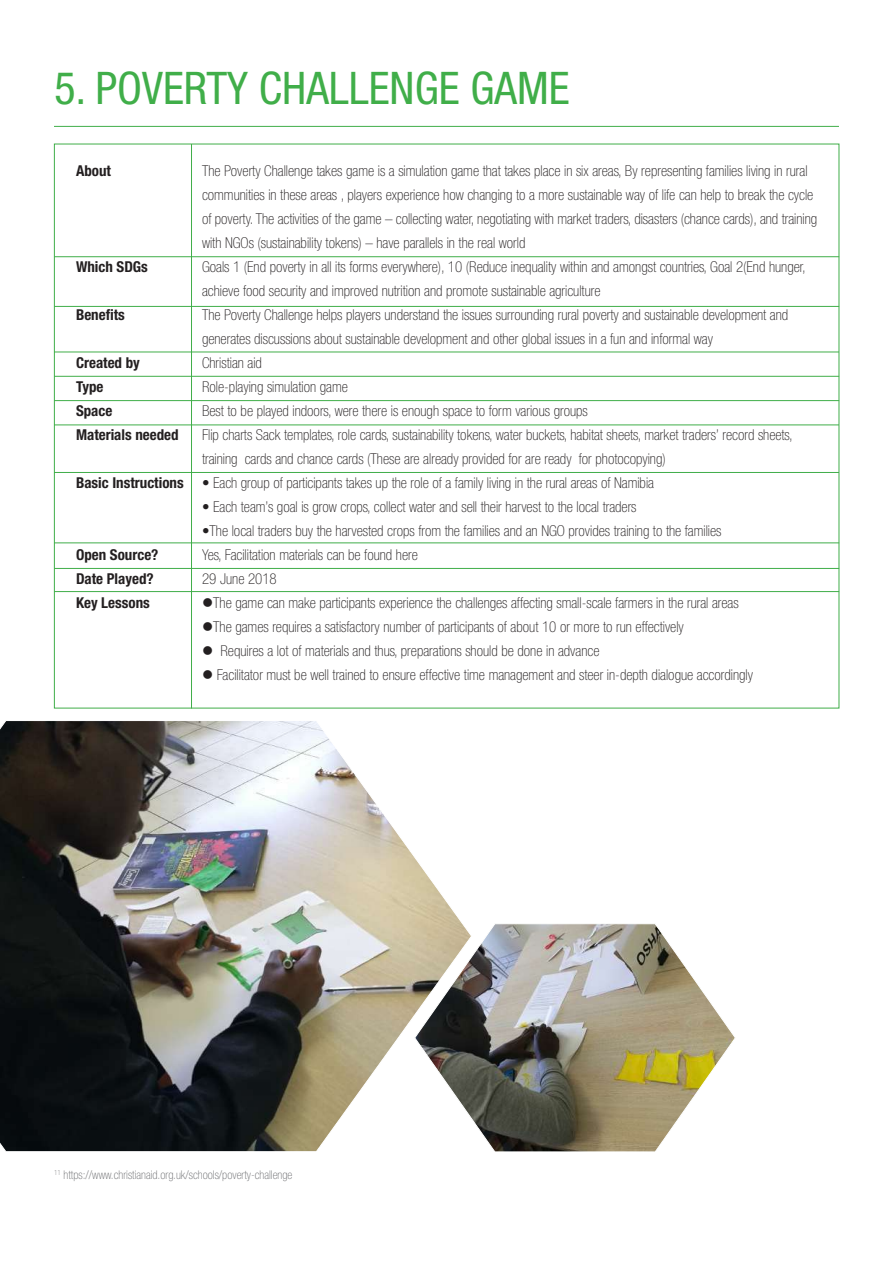
<style>
.page{position:relative;width:893px;height:1263px;background:#fff}
.page>*{position:absolute;margin:0;border:0;box-sizing:border-box;transform-origin:0 0}
.t1{font:condensed 45px "Helvetica Neue LT Std";color:#40ae49}
.t2{font:100 condensed 15px/24px "Helvetica Neue LT Std";color:#231f20}
.t3{font:700 condensed 15px "Helvetica Neue LT Std";color:#231f20}
.t4{font:100 condensed 12px "Helvetica Neue LT Std";color:#6c6d70}
.s1{font-weight:700}
</style>
<div class="page">
<hr style="left:54px;top:126px;width:785px;height:1px;background:#40ae49">
<hr style="left:191px;top:144px;width:1px;height:564px;background:#40ae49">
<hr style="left:54px;top:256px;width:785px;height:1px;background:#40ae49">
<hr style="left:54px;top:306px;width:785px;height:1px;background:#40ae49">
<hr style="left:54px;top:352px;width:785px;height:1px;background:#40ae49">
<hr style="left:54px;top:376px;width:785px;height:1px;background:#40ae49">
<hr style="left:54px;top:400px;width:785px;height:1px;background:#40ae49">
<img style="left:0;top:721px;width:462px;height:431px">
<img style="left:414px;top:923px;width:321px;height:229px">
<hr style="left:54px;top:424px;width:785px;height:1px;background:#40ae49">
<hr style="left:54px;top:542px;width:785px;height:1px;background:#40ae49">
<hr style="left:54px;top:472px;width:785px;height:1px;background:#40ae49">
<hr style="left:54px;top:568px;width:785px;height:1px;background:#40ae49">
<hr style="left:54px;top:591px;width:785px;height:1px;background:#40ae49">
<h1 class="t1" style="left:54px;top:62px;width:517px">5. POVERTY CHALLENGE GAME</h1>
<p class="t3" style="left:76px;top:162px;width:36px">About</p>
<p class="t2" style="left:202px;top:159px;width:617px">The Poverty Challenge takes game is a simulation game that takes place in six areas, By representing families living in rural communities in these areas , players experience how changing to a more sustainable way of life can help to break the cycle of poverty. The activities of the game – collecting water, negotiating with market traders, disasters (chance cards), and training with NGOs (sustainability tokens) – have parallels in the real world</p>
<p class="t3" style="left:76px;top:258px;width:73px">Which SDGs</p>
<p class="t2" style="left:202px;top:255px;width:605px">Goals 1 (End poverty in all its forms everywhere), 10 (Reduce inequality within and amongst countries, Goal 2(End hunger, achieve food security and improved nutrition and promote sustainable agriculture</p>
<p class="t3" style="left:76px;top:306px;width:50px">Benefits</p>
<p class="t2" style="left:202px;top:303px;width:588px">The Poverty Challenge helps players understand the issues surrounding rural poverty and sustainable development and generates discussions about sustainable development and other global issues in a fun and informal way</p>
<p class="t3" style="left:76px;top:354px;width:65px">Created by</p>
<p class="t2" style="left:202px;top:351px;width:61px">Christian aid</p>
<p class="t3" style="left:76px;top:378px;width:29px">Type</p>
<p class="t2" style="left:202px;top:375px;width:147px">Role-playing simulation game</p>
<p class="t3" style="left:76px;top:402px;width:38px">Space</p>
<p class="t2" style="left:202px;top:399px;width:387px">Best to be played indoors, were there is enough space to form various groups</p>
<p class="t3" style="left:76px;top:426px;width:104px">Materials needed</p>
<p class="t2" style="left:202px;top:423px;width:592px">Flip charts Sack templates, role cards, sustainability tokens, water buckets, habitat sheets, market traders’ record sheets,</p>
<p class="t2" style="left:202px;top:447px;width:465px">training cards and chance cards (These are already provided for are ready for photocopying)</p>
<p class="t2" style="left:76px;top:471px;width:580px"><span class="s1">Basic Instructions</span> • Each group of participants takes up the role of a family living in the rural areas of Namibia</p>
<p class="t2" style="left:202px;top:495px;width:436px">• Each team’s goal is grow crops, collect water and sell their harvest to the local traders</p>
<p class="t2" style="left:202px;top:519px;width:521px">•The local traders buy the harvested crops from the families and an NGO provides training to the families</p>
<p class="t3" style="left:76px;top:546px;width:84px">Open Source?</p>
<p class="t2" style="left:202px;top:543px;width:217px">Yes, Facilitation materials can be found here</p>
<p class="t3" style="left:76px;top:570px;width:79px">Date Played?</p>
<p class="t2" style="left:202px;top:567px;width:76px">29 June 2018</p>
<p class="t3" style="left:76px;top:594px;width:75px">Key Lessons</p>
<p class="t2" style="left:202px;top:591px;width:538px">●The game can make participants experience the challenges affecting small-scale farmers in the rural areas</p>
<p class="t2" style="left:202px;top:615px;width:483px">●The games requires a satisfactory number of participants of about 10 or more to run effectively</p>
<p class="t2" style="left:202px;top:639px;width:399px">● Requires a lot of materials and thus, preparations should be done in advance</p>
<p class="t2" style="left:202px;top:663px;width:552px">● Facilitator must be well trained to ensure effective time management and steer in-depth dialogue accordingly</p>
<p class="t4" style="left:54px;top:1168px;width:240px"><sup>11</sup> https://www.christianaid.org.uk/schools/poverty-challenge</p>
</div>
